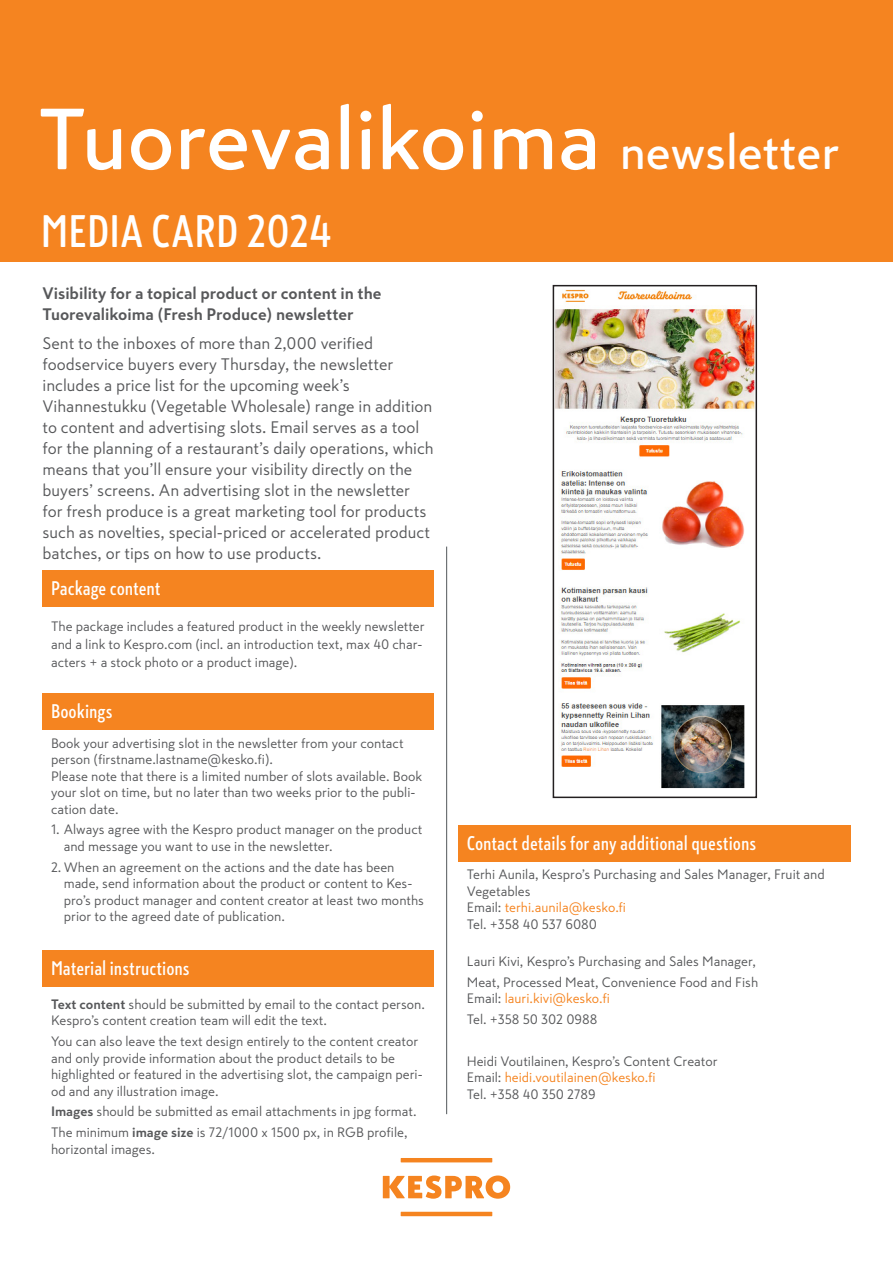
<style>
.page{position:relative;width:893px;height:1263px;background:#fff}
.page>*{position:absolute;margin:0;border:0;box-sizing:border-box;transform-origin:0 0}
.t1{font:500 85.5px "Skatta Sans";color:#fff}
.t2{font:500 45px "Skatta Sans Condensed";color:#fff}
.otsikko_shading{font:500 19.5px "Skatta Sans Condensed";color:#fff}
.leipis{font:16.5px/21px "Skatta Sans";color:#57585a}
.leipis-2{font:700 16.5px/21px "Skatta Sans";color:#57585a}
.leipis-3{font:13.5px/16.5px "Skatta Sans";color:#57585a}
.leipis-4{font:13.5px "Skatta Sans";color:#f58420}
.s1{font-size:48px}
.s2{font-weight:700}
.s3{color:#57585a}
</style>
<div class="page">
<div style="left:0;top:0;width:893px;height:261px;background:#f58420"></div>
<svg style="left:383px;top:1158px;width:127px;height:58px"></svg>
<div style="left:43px;top:693px;width:391px;height:37px;background:#f58420"></div>
<div style="left:458px;top:825px;width:392px;height:36px;background:#f58420"></div>
<hr style="left:446px;top:547px;width:1px;height:567px;background:#53585b">
<div style="left:43px;top:950px;width:391px;height:37px;background:#f58420"></div>
<div style="left:43px;top:570px;width:391px;height:37px;background:#f58420"></div>
<img style="left:556px;top:289px;width:198px;height:500px">
<div style="left:553px;top:285px;width:204px;height:513px;border:2px solid #231f20"></div>
<p class="t1" style="left:38px;top:80px;width:803px">Tuorevalikoima <span class="s1">newsletter</span></p>
<p class="t2" style="left:41px;top:200px;width:293px">MEDIA CARD 2024</p>
<p class="leipis-2" style="left:43px;top:282px;width:340px">Visibility for a topical product or content in the<br>Tuorevalikoima (Fresh Produce) newsletter</p>
<p class="leipis" style="left:43px;top:333px;width:393px">Sent to the inboxes of more than 2,000 verified foodservice buyers every Thursday, the newsletter includes a price list for the upcoming week’s Vihannestukku (Vegetable Wholesale) range in addition to content and advertising slots. Email serves as a tool for the planning of a restaurant’s daily operations, which means that you’ll ensure your visibility directly on the buyers’ screens. An advertising slot in the newsletter for fresh produce is a great marketing tool for products such as novelties, special-priced or accelerated product batches, or tips on how to use products.</p>
<p class="otsikko_shading" style="left:51px;top:575px;width:111px">Package content</p>
<p class="leipis-3" style="left:51px;top:616px;width:375px;line-height:18px">The package includes a featured product in the weekly newsletter and a link to Kespro.com (incl. an introduction text, max 40 char&shy;acters + a stock photo or a product image).</p>
<p class="otsikko_shading" style="left:51px;top:698px;width:63px">Bookings</p>
<p class="leipis-3" style="left:51px;top:734px;width:354px">Book your advertising slot in the newsletter from your contact person (firstname.lastname@kesko.fi).</p>
<p class="leipis-3" style="left:51px;top:767px;width:373px">Please note that there is a limited number of slots available. Book your slot on time, but no later than two weeks prior to the publi&shy;cation date.</p>
<p class="leipis-3" style="left:64px;top:821px;width:360px;text-indent:-13px">1. Always agree with the Kespro product manager on the product and message you want to use in the newsletter.</p>
<p class="leipis-3" style="left:64px;top:858px;width:362px;text-indent:-13px">2. When an agreement on the actions and the date has been made, send information about the product or content to Kes&shy;pro’s product manager and content creator at least two months prior to the agreed date of publication.</p>
<p class="otsikko_shading" style="left:51px;top:955px;width:140px">Material instructions</p>
<p class="leipis-3" style="left:51px;top:996px;width:375px"><span class="s2">Text content</span> should be submitted by email to the contact person.<br>Kespro’s content creation team will edit the text.</p>
<p class="leipis-3" style="left:51px;top:1033px;width:373px">You can also leave the text design entirely to the content creator and only provide information about the product details to be highlighted or featured in the advertising slot, the campaign peri&shy;od and any illustration image.</p>
<p class="leipis-3" style="left:51px;top:1103px;width:367px"><span class="s2">Images</span> should be submitted as email attachments in jpg format.</p>
<p class="leipis-3" style="left:51px;top:1124px;width:358px">The minimum <span class="s2">image size</span> is 72/1000 x 1500 px, in RGB profile, horizontal images.</p>
<p class="otsikko_shading" style="left:467px;top:830px;width:291px">Contact details for any additional questions</p>
<p class="leipis-3" style="left:467px;top:866px;width:360px">Terhi Aunila, Kespro’s Purchasing and Sales Manager, Fruit and<br>Vegetables</p>
<p class="leipis-4" style="left:467px;top:898px;width:161px"><span class="s3">Email:</span> terhi.aunila@kesko.fi</p>
<p class="leipis-3" style="left:467px;top:916px;width:132px">Tel. +358 40 537 6080</p>
<p class="leipis-3" style="left:467px;top:953px;width:291px">Lauri Kivi, Kespro’s Purchasing and Sales Manager,</p>
<p class="leipis-3" style="left:467px;top:974px;width:293px">Meat, Processed Meat, Convenience Food and Fish</p>
<p class="leipis-4" style="left:467px;top:989px;width:145px"><span class="s3">Email:</span> lauri.kivi@kesko.fi</p>
<p class="leipis-3" style="left:467px;top:1011px;width:132px">Tel. +358 50 302 0988</p>
<p class="leipis-3" style="left:467px;top:1052px;width:252px">Heidi Voutilainen, Kespro’s Content Creator</p>
<p class="leipis-4" style="left:467px;top:1068px;width:190px"><span class="s3">Email:</span> heidi.voutilainen@kesko.fi</p>
<p class="leipis-3" style="left:467px;top:1085px;width:131px">Tel. +358 40 350 2789</p>
</div>
